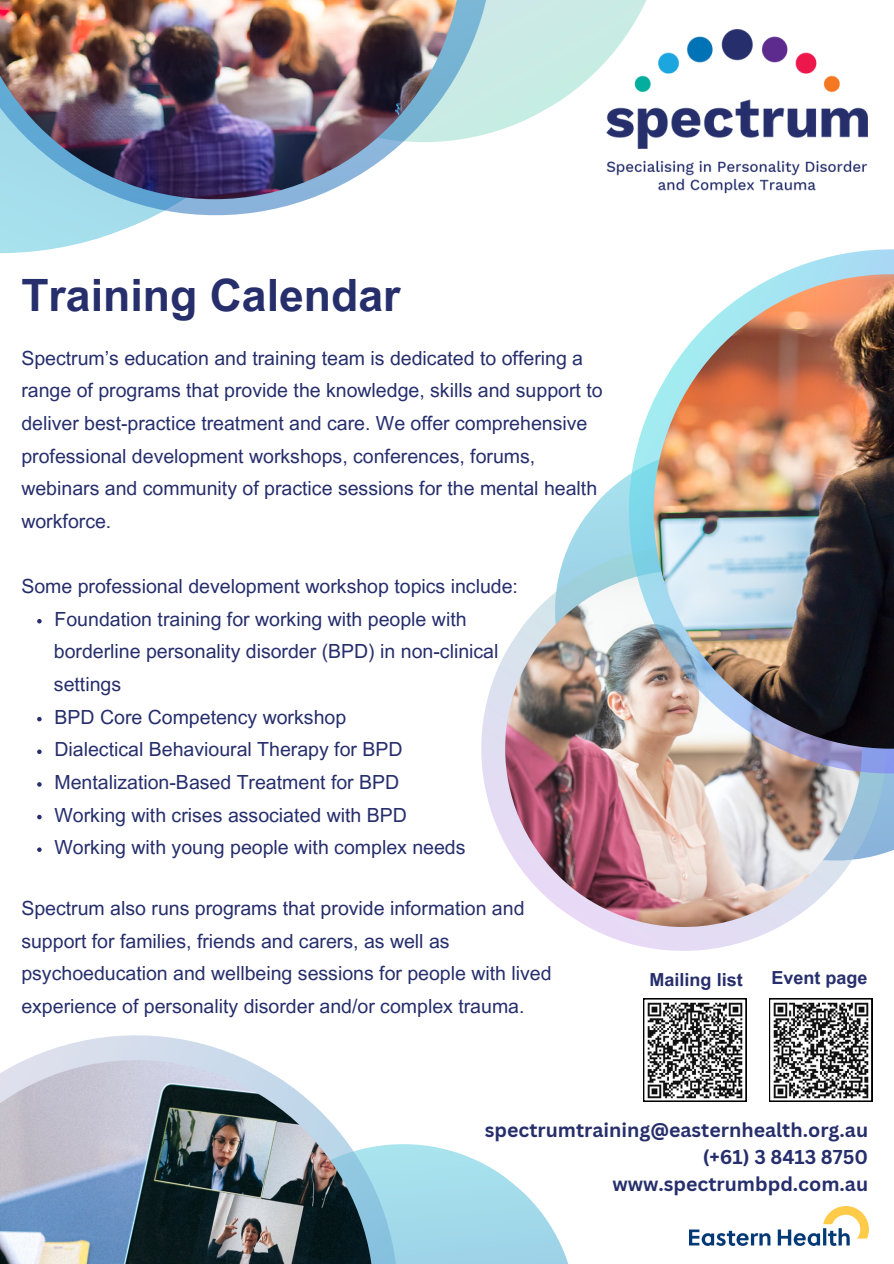
<style>
.page{position:relative;width:894px;height:1264px;background:#fff}
.page>*{position:absolute;margin:0;border:0;box-sizing:border-box;transform-origin:0 0}
.t1{font:700 44.55px "Arial MT Pro";color:#262e6c}
.t2{font:19.5px/32.7px "Arial MT Pro";color:#262e6c}
.t3{font:700 19.5px "Canva Sans";color:#262e6c}
.t4{font:700 18px "Arial MT Pro";color:#262e6c}
</style>
<div class="page">
<svg style="left:481px;top:518px;width:412px;height:433px"></svg>
<img style="left:505px;top:570px;width:356px;height:357px;border-radius:50%">
<img style="left:591px;top:249px;width:302px;height:561px">
<svg style="left:526px;top:0;width:121px;height:120px;fill:#c9ece5"></svg>
<svg style="left:0;top:0;width:526px;height:249px"></svg>
<img style="left:653px;top:274px;width:240px;height:474px">
<svg style="left:37px;top:619px;width:5px;height:4px"></svg>
<svg style="left:37px;top:717px;width:5px;height:4px"></svg>
<svg style="left:37px;top:749px;width:5px;height:5px"></svg>
<svg style="left:37px;top:782px;width:5px;height:4px"></svg>
<svg style="left:37px;top:814px;width:5px;height:5px"></svg>
<svg style="left:37px;top:847px;width:5px;height:5px"></svg>
<svg style="left:435px;top:1147px;width:133px;height:116px;fill:#a4dceb"></svg>
<svg style="left:26px;top:1035px;width:409px;height:228px"></svg>
<img style="left:0;top:1060px;width:373px;height:203px">
<img style="left:606px;top:29px;width:261px;height:165px">
<img style="left:0;top:0;width:461px;height:199px">
<svg style="left:769px;top:998px;width:102px;height:103px"></svg>
<svg style="left:643px;top:998px;width:103px;height:103px"></svg>
<img style="left:689px;top:1206px;width:179px;height:39px">
<p class="t1" style="left:21px;top:278px;width:380px">Training Calendar</p>
<p class="t2" style="left:21px;top:344px;width:582px">Spectrum’s education and training team is dedicated to offering a range of programs that provide the knowledge, skills and support to deliver best-practice treatment and care. We offer comprehensive professional development workshops, conferences, forums, webinars and community of practice sessions for the mental health workforce.</p>
<p class="t2" style="left:21px;top:572px;width:498px">Some professional development workshop topics include:</p>
<p class="t2" style="left:55px;top:605px;width:413px">Foundation training for working with people with</p>
<p class="t2" style="left:54px;top:637px;width:446px">borderline personality disorder (BPD) in non-clinical</p>
<p class="t2" style="left:54px;top:670px;width:69px">settings</p>
<p class="t2" style="left:55px;top:703px;width:293px">BPD Core Competency workshop</p>
<p class="t2" style="left:55px;top:735px;width:349px">Dialectical Behavioural Therapy for BPD</p>
<p class="t2" style="left:55px;top:768px;width:346px">Mentalization-Based Treatment for BPD</p>
<p class="t2" style="left:55px;top:800px;width:354px">Working with crises associated with BPD</p>
<p class="t2" style="left:55px;top:833px;width:412px">Working with young people with complex needs</p>
<p class="t2" style="left:21px;top:894px;width:531px">Spectrum also runs programs that provide information and support for families, friends and carers, as well as psychoeducation and wellbeing sessions for people with lived experience of personality disorder and/or complex trauma.</p>
<p class="t4" style="left:649px;top:973px;width:95px">Mailing list</p>
<p class="t4" style="left:771px;top:971px;width:98px">Event page</p>
<p class="t3" style="left:484px;top:1116px;width:385px">spectrumtraining@easternhealth.org.au</p>
<p class="t3" style="left:702px;top:1143px;width:167px">(+61) 3 8413 8750</p>
<p class="t3" style="left:612px;top:1170px;width:257px">www.spectrumbpd.com.au</p>
</div>
